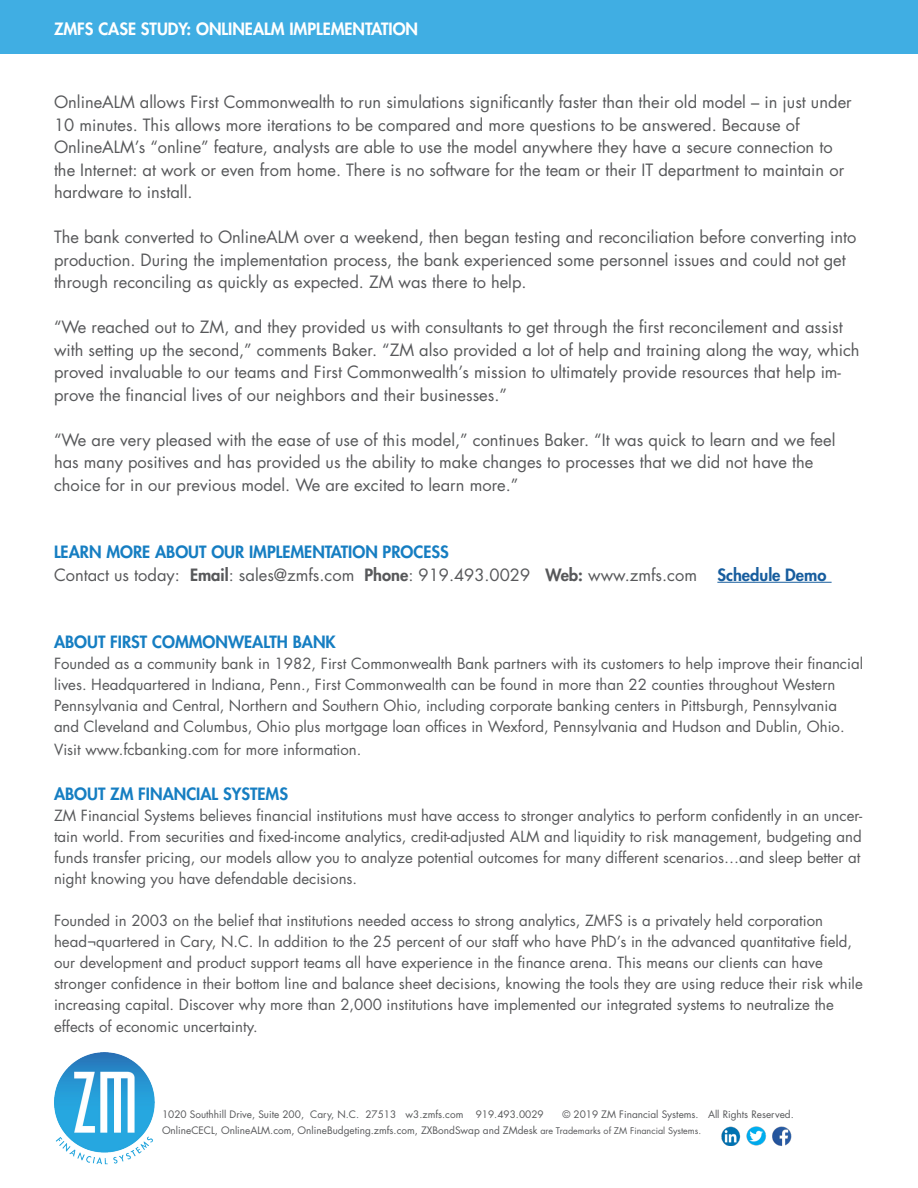
<style>
.page{position:relative;width:918px;height:1188px;background:#fff}
.page>*{position:absolute;margin:0;border:0;box-sizing:border-box;transform-origin:0 0}
.t1{font:16.5px/22.5px "Futura Std";color:#57585a}
.t2{font:800 16.5px "Futura Std";color:#167ec2}
.t3{font:800 16.5px "Futura Std";color:#fff}
.t4{font:15px/21px "Futura Std";color:#57585a}
.t5{font:10.05px "Futura Std";color:#57585a}
.s1{font-weight:800}
.s2{font-weight:800;color:#175d9e}
.s3{font-size:9px}
</style>
<div class="page">
<hr style="left:717px;top:582px;width:115px;height:1px;background:#175d9e">
<img style="left:54px;top:1053px;width:101px;height:112px">
<img style="left:721px;top:1127px;width:20px;height:18px">
<img style="left:746px;top:1126px;width:20px;height:19px">
<img style="left:772px;top:1126px;width:20px;height:20px">
<div style="left:0;top:0;width:918px;height:54px;background:#40aee3"></div>
<p class="t3" style="left:54px;top:19px;width:366px">ZMFS CASE STUDY: ONLINEALM IMPLEMENTATION</p>
<p class="t1" style="left:54px;top:91px;width:799px">OnlineALM allows First Commonwealth to run simulations significantly faster than their old model – in just under 10 minutes. This allows more iterations to be compared and more questions to be answered. Because of OnlineALM’s “online” feature, analysts are able to use the model anywhere they have a secure connection to the Internet: at work or even from home. There is no software for the team or their IT department to maintain or hardware to install.</p>
<p class="t1" style="left:54px;top:226px;width:804px">The bank converted to OnlineALM over a weekend, then began testing and reconciliation before converting into production. During the implementation process, the bank experienced some personnel issues and could not get through reconciling as quickly as expected. ZM was there to help.</p>
<p class="t1" style="left:54px;top:316px;width:807px">“We reached out to ZM, and they provided us with consultants to get through the first reconcilement and assist with setting up the second,” comments Baker. “ZM also provided a lot of help and training along the way, which proved invaluable to our teams and First Commonwealth’s mission to ultimately provide resources that help im&shy;prove the financial lives of our neighbors and their businesses.”</p>
<p class="t1" style="left:54px;top:428px;width:783px">“We are very pleased with the ease of use of this model,” continues Baker. “It was quick to learn and we feel has many positives and has provided us the ability to make changes to processes that we did not have the choice for in our previous model. We are excited to learn more.”</p>
<p class="t2" style="left:54px;top:542px;width:396px">LEARN MORE ABOUT OUR IMPLEMENTATION PROCESS</p>
<p class="t1" style="left:54px;top:563px;width:774px">Contact us today: <span class="s1">Email</span>: sales@zmfs.com <span class="s1">Phone</span>: 919.493.0029 <span class="s1">Web:</span> www.zmfs.com <span class="s2">Schedule Demo</span></p>
<p class="t2" style="left:54px;top:632px;width:283px">ABOUT FIRST COMMONWEALTH BANK</p>
<p class="t4" style="left:54px;top:653px;width:811px">Founded as a community bank in 1982, First Commonwealth Bank partners with its customers to help improve their financial lives. Headquartered in Indiana, Penn., First Commonwealth can be found in more than 22 counties throughout Western Pennsylvania and Central, Northern and Southern Ohio, including corporate banking centers in Pittsburgh, Pennsylvania and Cleveland and Columbus, Ohio plus mortgage loan offices in Wexford, Pennsylvania and Hudson and Dublin, Ohio.</p>
<p class="t4" style="left:54px;top:739px;width:309px">Visit www.fcbanking.com for more information.</p>
<p class="t2" style="left:54px;top:783px;width:236px">ABOUT ZM FINANCIAL SYSTEMS</p>
<p class="t4" style="left:54px;top:805px;width:810px">ZM Financial Systems believes financial institutions must have access to stronger analytics to perform confidently in an uncer&shy;tain world. From securities and fixed-income analytics, credit-adjusted ALM and liquidity to risk management, budgeting and funds transfer pricing, our models allow you to analyze potential outcomes for many different scenarios…and sleep better at night knowing you have defendable decisions.</p>
<p class="t4" style="left:54px;top:910px;width:810px">Founded in 2003 on the belief that institutions needed access to strong analytics, ZMFS is a privately held corporation head¬quartered in Cary, N.C. In addition to the 25 percent of our staff who have PhD’s in the advanced quantitative field, our development and product support teams all have experience in the finance arena. This means our clients can have stronger confidence in their bottom line and balance sheet decisions, knowing the tools they are using reduce their risk while increasing capital. Discover why more than 2,000 institutions have implemented our integrated systems to neutralize the</p>
<p class="t4" style="left:54px;top:1016px;width:205px">effects of economic uncertainty.</p>
<p class="t5" style="left:162px;top:1108px;width:383px">1020 Southhill Drive, Suite 200, Cary, N.C. 27513 w3.zmfs.com 919.493.0029</p>
<p class="t5" style="left:562px;top:1108px;width:233px">© 2019 ZM Financial Systems. All Rights Reserved.</p>
<p class="t5" style="left:162px;top:1124px;width:541px">OnlineCECL, OnlineALM.com, OnlineBudgeting.zmfs.com, ZXBondSwap and ZMdesk <span class="s3">are Trademarks of ZM Financial Systems.</span></p>
</div>
